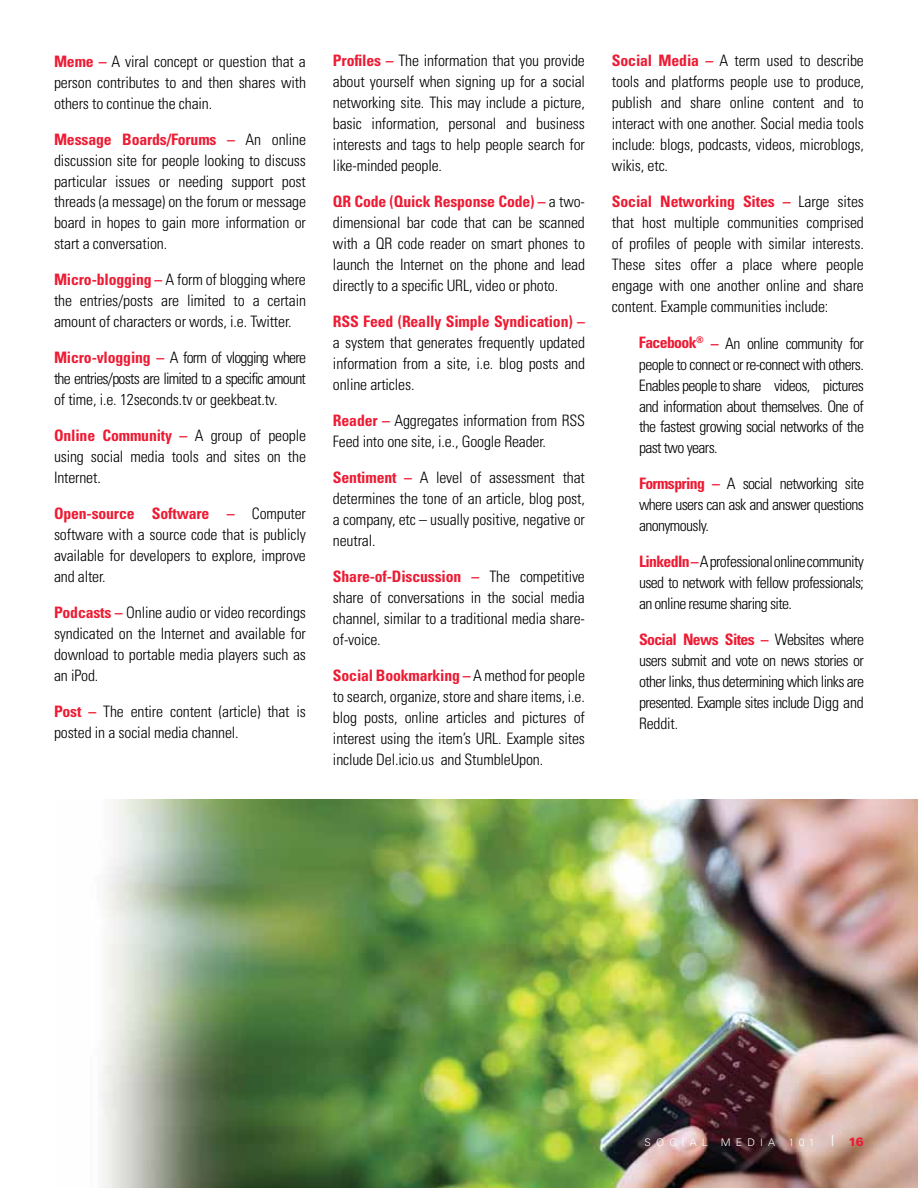
<style>
.page{position:relative;width:918px;height:1188px;background:#fff}
.page>*{position:absolute;margin:0;border:0;box-sizing:border-box;transform-origin:0 0}
.t1{font:300 condensed 15.75px/21px "Univers";letter-spacing:-.01em;color:#000;text-align:justify}
.t2{font:700 condensed 15.75px "Univers";letter-spacing:-.01em;color:#ed1b33}
.t3{font:300 10.5px "Univers";letter-spacing:.49em;color:#fff}
.s1{font-weight:700;color:#ed1b33}
.s2{font-size:15px}
.s3{font-weight:900;font-size:12px;color:#ed1b35}
</style>
<div class="page">
<img style="left:101px;top:800px;width:817px;height:388px">
<p class="t1" style="left:54px;top:50px;width:253px"><span class="s1">Meme –</span> A viral concept or question that a person contributes to and then shares with others to continue the chain.</p>
<p class="t1" style="left:54px;top:128px;width:254px"><span class="s1">Message Boards/Forums –</span> An online discussion site for people looking to discuss particular issues or needing support post threads (a message) on the forum or message board in hopes to gain more information or start a conversation.</p>
<p class="t1" style="left:54px;top:269px;width:253px"><span class="s1">Micro-blogging –</span> A form of blogging where the entries/posts are limited to a certain amount of characters or words, i.e. Twitter.</p>
<p class="t1" style="left:54px;top:347px;width:253px"><span class="s1">Micro-vlogging –</span> A form of vlogging where the entries/posts are limited to a specific amount of time, i.e. 12seconds.tv or geekbeat.tv.</p>
<p class="t1" style="left:54px;top:425px;width:254px"><span class="s1">Online Community –</span> A group of people using social media tools and sites on the Internet.</p>
<p class="t1" style="left:54px;top:503px;width:253px"><span class="s1">Open-source Software –</span> Computer software with a source code that is publicly available for developers to explore, improve and alter.</p>
<p class="t1" style="left:54px;top:602px;width:254px"><span class="s1">Podcasts –</span> Online audio or video recordings syndicated on the Internet and available for download to portable media players such as an iPod.</p>
<p class="t1" style="left:54px;top:701px;width:254px"><span class="s1">Post –</span> The entire content (article) that is posted in a social media channel.</p>
<p class="t1" style="left:333px;top:50px;width:254px"><span class="s1">Profiles –</span> The information that you provide about yourself when signing up for a social networking site. This may include a picture, basic information, personal and business interests and tags to help people search for like-minded people.</p>
<p class="t1" style="left:333px;top:191px;width:254px"><span class="s1">QR Code (Quick Response Code) –</span> a two&shy;dimensional bar code that can be scanned with a QR code reader on smart phones to launch the Internet on the phone and lead directly to a specific URL, video or photo.</p>
<p class="t2" style="left:333px;top:312px;width:254px">RSS Feed (Really Simple Syndication) –</p>
<p class="t1" style="left:333px;top:332px;width:254px">a system that generates frequently updated information from a site, i.e. blog posts and online articles.</p>
<p class="t1" style="left:333px;top:410px;width:254px"><span class="s1">Reader –</span> Aggregates information from RSS<br>Feed into one site, i.e., Google Reader.</p>
<p class="t1" style="left:333px;top:467px;width:253px"><span class="s1">Sentiment –</span> A level of assessment that determines the tone of an article, blog post, a company, etc – usually positive, negative or neutral.</p>
<p class="t1" style="left:333px;top:566px;width:254px"><span class="s1">Share-of-Discussion –</span> The competitive share of conversations in the social media channel, similar to a traditional media share&shy;of-voice.</p>
<p class="t1" style="left:333px;top:665px;width:254px"><span class="s1">Social Bookmarking –</span> A method for people to search, organize, store and share items, i.e. blog posts, online articles and pictures of interest using the item’s URL. Example sites include Del.icio.us and StumbleUpon.</p>
<p class="t1" style="left:612px;top:50px;width:254px"><span class="s1">Social Media –</span> A term used to describe tools and platforms people use to produce, publish and share online content and to interact with one another. Social media tools include: blogs, podcasts, videos, microblogs, wikis, etc.</p>
<p class="t1" style="left:612px;top:191px;width:253px"><span class="s1">Social Networking Sites –</span> Large sites that host multiple communities comprised of profiles of people with similar interests.<br>These sites offer a place where people engage with one another online and share content. Example communities include:</p>
<p class="t1" style="left:639px;top:332px;width:227px"><span class="s1">Facebook</span><sup>®</sup> <span class="s1">–</span> An online community for people to connect or re-connect with others.<br>Enables people to share videos, pictures and information about themselves. One of the fastest growing social networks of the past two years.</p>
<p class="t1" style="left:639px;top:473px;width:227px"><span class="s1">Formspring –</span> A social networking site where users can ask and answer questions anonymously.</p>
<p class="t1" style="left:639px;top:551px;width:227px"><span class="s1">LinkedIn –</span> A professional online community used to network with fellow professionals; an online resume sharing site.</p>
<p class="t1" style="left:639px;top:629px;width:227px"><span class="s1">Social News Sites –</span> Websites where users submit and vote on news stories or other links, thus determining which links are presented. Example sites include Digg and Reddit.</p>
<p class="t3" style="left:645px;top:1136px;width:65px">SOCIAL</p>
<p class="t3" style="left:721px;top:1136px;width:56px">MEDIA</p>
<p class="t3" style="left:789px;top:1136px;width:77px">101 <span class="s2">I</span> <span class="s3">16</span></p>
</div>
